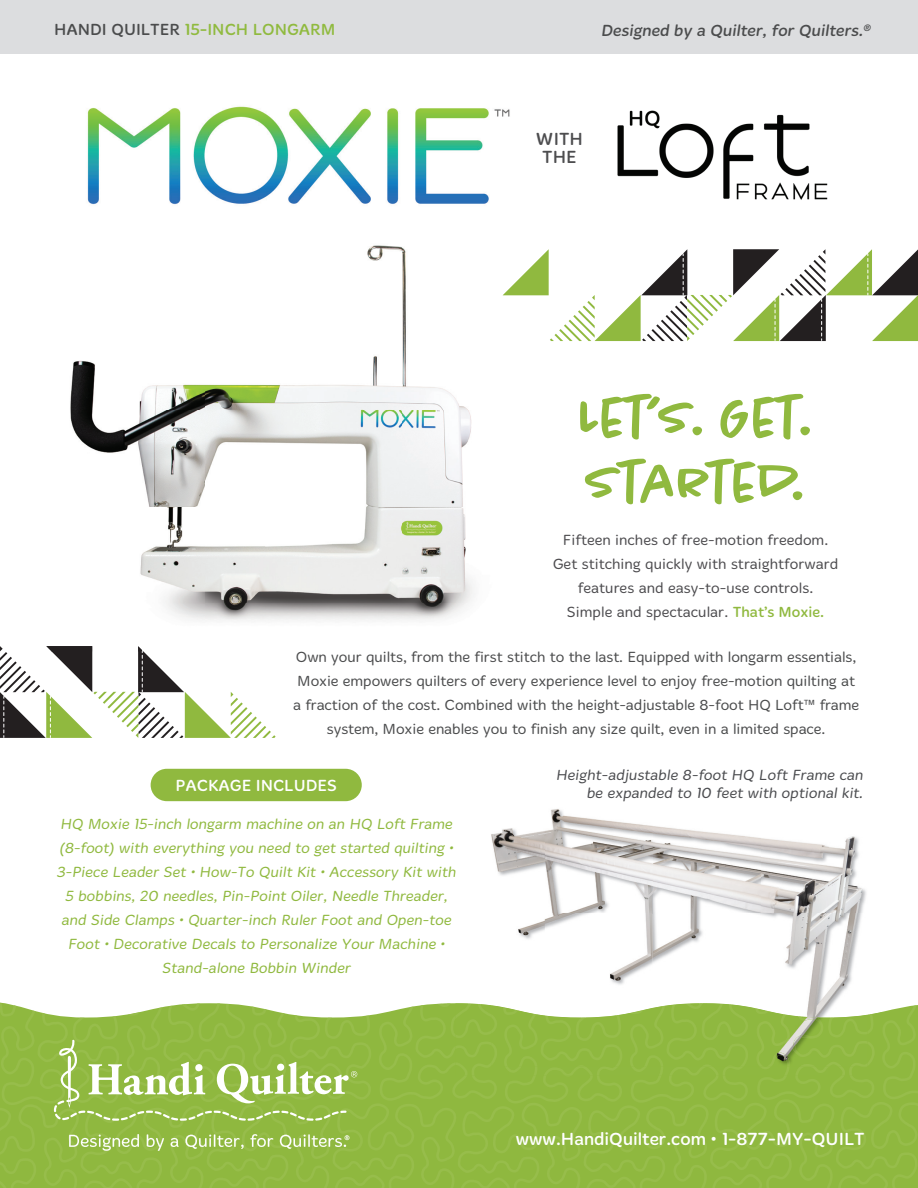
<style>
.page{position:relative;width:918px;height:1188px;background:#fff}
.page>*{position:absolute;margin:0;border:0;box-sizing:border-box;transform-origin:0 0}
.t1{font:500 54px/64.8px "Chantal";color:#90b93f}
.t2{font:18px "Merge";color:#fff}
.t3{font:18px/18px "Merge";color:#4d4d4f;text-align:center}
.t4{font:16.5px "Merge";color:#4b4c4d}
.t5{font:16.5px "Merge";color:#90ba3f}
.t6{font:16.5px "Merge";color:#fff}
.t7{font:300 15px/24px "Merge";color:#90b93f;text-align:center}
.t8{font:300 15px/24px "Merge";letter-spacing:-.005em;color:#4b4c4d;text-align:center}
.t9{font:300 15px/24px "Merge";color:#4d4c4f;text-align:center}
.t10{font:300 15px/18px "Merge";color:#4b4c4f;text-align:right}
.s1{color:#4b4c4d}
.s2{font-weight:400;color:#90b93f}
</style>
<div class="page">
<svg style="left:372px;top:1101px;width:258px;height:87px;background:#90b841"></svg>
<svg style="left:378px;top:1003px;width:120px;height:98px;background:#94bb48"></svg>
<svg style="left:504px;top:1076px;width:119px;height:28px;background:#90b841"></svg>
<img style="left:70px;top:245px;width:433px;height:376px">
<svg style="left:0;top:646px;width:276px;height:92px"></svg>
<div style="left:0;top:0;width:918px;height:54px;background:#dcdddf"></div>
<img style="left:87px;top:106px;width:423px;height:99px">
<div style="left:151px;top:769px;width:211px;height:32px;background:#90b93f;border-radius:16px"></div>
<svg style="left:0;top:1003px;width:372px;height:185px;background:#9dc157"></svg>
<img style="left:617px;top:110px;width:211px;height:90px">
<svg style="left:503px;top:249px;width:415px;height:92px"></svg>
<img style="left:455px;top:1038px;width:50px;height:38px">
<img style="left:618px;top:1067px;width:12px;height:9px">
<img style="left:455px;top:1003px;width:36px;height:35px">
<img style="left:455px;top:1042px;width:36px;height:34px">
<img style="left:505px;top:1067px;width:113px;height:9px">
<img style="left:545px;top:809px;width:321px;height:104px">
<img style="left:491px;top:828px;width:54px;height:177px">
<img style="left:760px;top:913px;width:102px;height:92px">
<img style="left:653px;top:913px;width:107px;height:50px">
<img style="left:545px;top:913px;width:108px;height:105px">
<img style="left:491px;top:1005px;width:44px;height:62px">
<img style="left:686px;top:1003px;width:17px;height:1px">
<img style="left:491px;top:1014px;width:7px;height:20px">
<img style="left:491px;top:1042px;width:6px;height:24px">
<img style="left:503px;top:1007px;width:15px;height:8px">
<svg style="left:630px;top:1005px;width:288px;height:183px;background:#93ba47"></svg>
<img style="left:504px;top:1014px;width:118px;height:53px">
<img style="left:576px;top:1015px;width:46px;height:26px">
<p class="t5" style="left:54px;top:20px;width:283px"><span class="s1">HANDI QUILTER</span> 15-INCH LONGARM</p>
<p class="t4" style="left:601px;top:21px;width:273px">Designed by a Quilter, for Quilters.<sup>®</sup></p>
<p class="t3" style="left:536px;top:130px;width:49px">WITH<br>THE</p>
<h1 class="t1" style="left:579px;top:384px;width:235px">LET’S. GET.<br>STARTED.</h1>
<p class="t9" style="left:553px;top:528px;width:287px">Fifteen inches of free-motion freedom.<br>Get stitching quickly with straightforward features and easy-to-use controls.<br>Simple and spectacular. <span class="s2">That’s Moxie.</span></p>
<p class="t8" style="left:293px;top:645px;width:568px">Own your quilts, from the first stitch to the last. Equipped with longarm essentials, Moxie empowers quilters of every experience level to enjoy free-motion quilting at a fraction of the cost. Combined with the height-adjustable 8-foot HQ Loft™ frame system, Moxie enables you to finish any size quilt, even in a limited space.</p>
<p class="t6" style="left:176px;top:776px;width:163px">PACKAGE INCLUDES</p>
<p class="t7" style="left:57px;top:812px;width:403px">HQ Moxie 15-inch longarm machine on an HQ Loft Frame (8-foot) with everything you need to get started quilting • 3-Piece Leader Set • How-To Quilt Kit • Accessory Kit with 5 bobbins, 20 needles, Pin-Point Oiler, Needle Threader, and Side Clamps • Quarter-inch Ruler Foot and Open-toe Foot • Decorative Decals to Personalize Your Machine • Stand-alone Bobbin Winder</p>
<p class="t10" style="left:556px;top:766px;width:311px">Height-adjustable 8-foot HQ Loft Frame can be expanded to 10 feet with optional kit.</p>
<p class="t2" style="left:516px;top:1129px;width:350px">www.HandiQuilter.com • 1-877-MY-QUILT</p>
</div>
